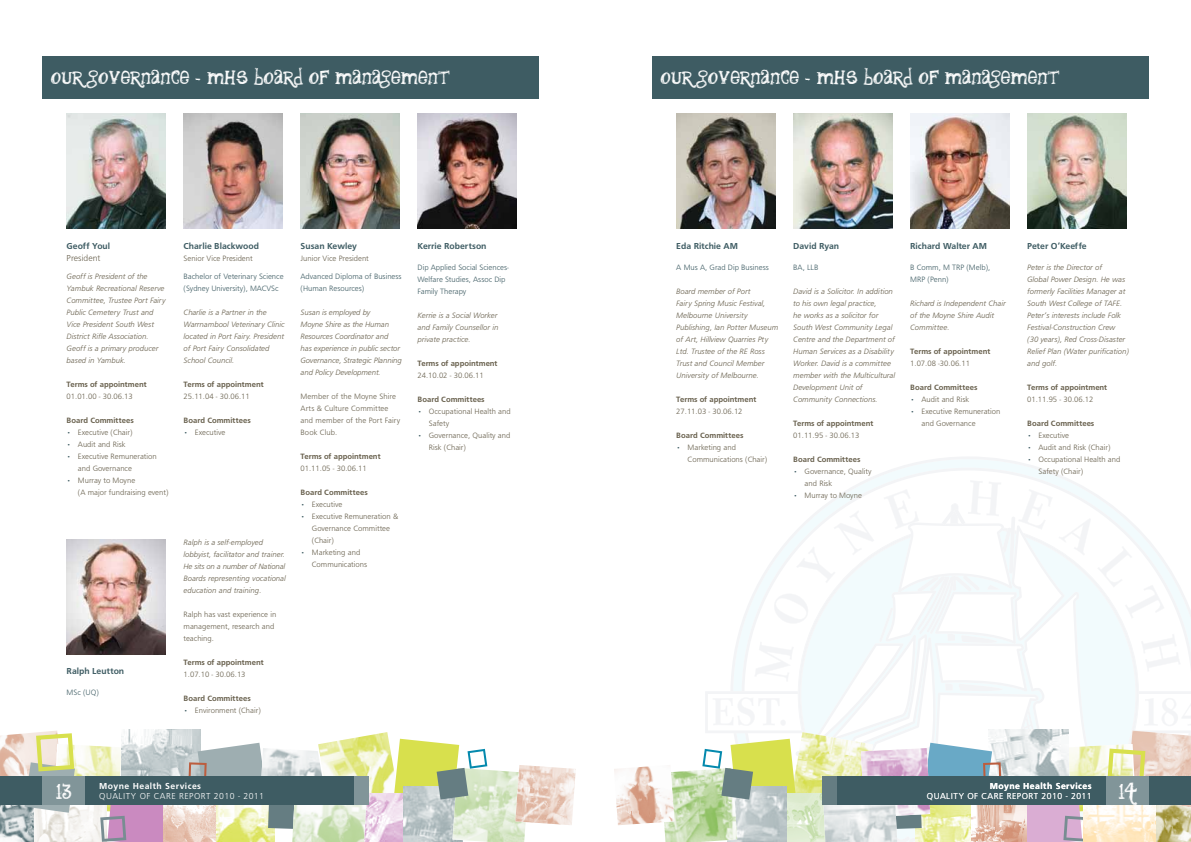
<style>
.page{position:relative;width:1191px;height:842px;background:#fff}
.page>*{position:absolute;margin:0;border:0;box-sizing:border-box;transform-origin:0 0}
.t1{font:23px "thequietscream";color:#fff}
.t2{font:18px "thequietscream";letter-spacing:.05em;color:#fff}
.t3{font:9px "Frugal Sans Bold DTC";color:#3e5c63}
.t4{font:9px "Frugal Sans Light DTC";letter-spacing:.05em;color:#fff}
.t5{font:9px "Frugal Sans Bold DTC";letter-spacing:.05em;color:#fff}
.t6{font:9px "Frugal Sans Light DTC";color:#68604d}
.t7{font:8px/12px "Frugal Sans Light Italic DTC";color:#68604d}
.t8{font:8px/12px "Frugal Sans Light DTC";color:#68604d}
.t9{font:8px "Frugal Sans Bold DTC";color:#68604d}
.t10{font:8px/12px "Frugal Sans Light DTC";color:#3e5c63}
.s1{color:#3e5c63}
</style>
<div class="page">
<svg style="left:898px;top:457px;width:141px;height:11px;fill:#f3fbfd"></svg>
<svg style="left:867px;top:468px;width:203px;height:12px;fill:#f5fbfd"></svg>
<img style="left:169px;top:730px;width:32px;height:47px">
<img style="left:169px;top:805px;width:19px;height:37px">
<svg style="left:0;top:730px;width:169px;height:112px"></svg>
<svg style="left:188px;top:732px;width:388px;height:110px"></svg>
<img style="left:292px;top:805px;width:74px;height:37px">
<svg style="left:614px;top:480px;width:577px;height:362px"></svg>
<img style="left:823px;top:805px;width:74px;height:37px">
<div style="left:835px;top:777px;width:356px;height:28px;background:#3e5c63"></div>
<div style="left:822px;top:777px;width:14px;height:28px;background:#657d82"></div>
<div style="left:652px;top:56px;width:496px;height:43px;background:#3e5c63"></div>
<img style="left:1027px;top:113px;width:99px;height:115px">
<img style="left:793px;top:113px;width:99px;height:115px">
<img style="left:910px;top:113px;width:99px;height:115px">
<img style="left:676px;top:113px;width:99px;height:115px">
<div style="left:1106px;top:777px;width:42px;height:28px;background:#819599"></div>
<div style="left:0;top:777px;width:356px;height:28px;background:#3e5c63"></div>
<div style="left:43px;top:777px;width:42px;height:28px;background:#819599"></div>
<div style="left:354px;top:777px;width:15px;height:28px;background:#819599"></div>
<div style="left:43px;top:56px;width:496px;height:43px;background:#3e5c63"></div>
<img style="left:417px;top:113px;width:100px;height:115px">
<img style="left:67px;top:113px;width:99px;height:115px">
<img style="left:184px;top:113px;width:99px;height:115px">
<img style="left:67px;top:540px;width:99px;height:114px">
<img style="left:300px;top:113px;width:100px;height:115px">
<h2 class="t2" style="left:51px;top:67px;width:400px">our governance - mhs board of management</h2>
<p class="t3" style="left:67px;top:241px;width:45px">geoff Youl</p>
<p class="t6" style="left:67px;top:253px;width:35px">President</p>
<p class="t7" style="left:67px;top:270px;width:100px">Geoff is President of the<br>Yambuk Recreational Reserve<br>Committee, Trustee Port Fairy<br>Public Cemetery Trust and<br>Vice President South West<br>District Rifle Association.<br>Geoff is a primary producer based in Yambuk.</p>
<p class="t9" style="left:67px;top:380px;width:82px">Terms of appointment</p>
<p class="t8" style="left:67px;top:390px;width:68px">01.01.00 - 30.06.13</p>
<p class="t9" style="left:67px;top:416px;width:69px">Board Committees</p>
<p class="t8" style="left:67px;top:426px;width:67px"><span class="s1">•</span> Executive (Chair)</p>
<p class="t8" style="left:67px;top:438px;width:60px"><span class="s1">•</span> Audit and Risk</p>
<p class="t8" style="left:78px;top:450px;width:80px;text-indent:-11px"><span class="s1">•</span> Executive Remuneration and Governance</p>
<p class="t8" style="left:78px;top:474px;width:92px;text-indent:-11px"><span class="s1">•</span> Murray to Moyne<br>(A major fundraising event)</p>
<p class="t3" style="left:67px;top:666px;width:59px">Ralph Leutton</p>
<p class="t10" style="left:67px;top:686px;width:34px">MSc (UQ)</p>
<p class="t3" style="left:184px;top:241px;width:77px">Charlie Blackwood</p>
<p class="t8" style="left:184px;top:252px;width:71px">Senior Vice President</p>
<p class="t10" style="left:184px;top:270px;width:101px">Bachelor of Veterinary Science (Sydney University), MACVSc</p>
<p class="t7" style="left:184px;top:306px;width:102px">Charlie is a Partner in the<br>Warrnambool Veterinary Clinic located in Port Fairy. President of Port Fairy Consolidated<br>School Council.</p>
<p class="t9" style="left:184px;top:380px;width:82px">Terms of appointment</p>
<p class="t8" style="left:184px;top:390px;width:68px">25.11.04 - 30.06.11</p>
<p class="t9" style="left:184px;top:416px;width:69px">Board Committees</p>
<p class="t8" style="left:184px;top:426px;width:43px"><span class="s1">•</span> Executive</p>
<p class="t7" style="left:184px;top:536px;width:104px">Ralph is a self-employed lobbyist, facilitator and trainer.<br>He sits on a number of National<br>Boards representing vocational education and training.</p>
<p class="t8" style="left:184px;top:608px;width:94px">Ralph has vast experience in management, research and teaching.</p>
<p class="t9" style="left:184px;top:658px;width:82px">Terms of appointment</p>
<p class="t8" style="left:184px;top:668px;width:63px">1.07.10 - 30.06.13</p>
<p class="t9" style="left:184px;top:694px;width:69px">Board Committees</p>
<p class="t8" style="left:184px;top:704px;width:79px"><span class="s1">•</span> Environment (Chair)</p>
<p class="t3" style="left:300px;top:241px;width:58px">Susan Kewley</p>
<p class="t8" style="left:300px;top:252px;width:70px">Junior Vice President</p>
<p class="t10" style="left:300px;top:270px;width:103px">Advanced Diploma of Business (Human Resources)</p>
<p class="t7" style="left:300px;top:306px;width:103px">Susan is employed by<br>Moyne Shire as the Human<br>Resources Coordinator and<br>has experience in public sector<br>Governance, Strategic Planning and Policy Development.</p>
<p class="t8" style="left:300px;top:390px;width:101px">Member of the Moyne Shire<br>Arts &amp; Culture Committee and member of the Port Fairy<br>Book Club.</p>
<p class="t9" style="left:300px;top:452px;width:82px">Terms of appointment</p>
<p class="t8" style="left:300px;top:462px;width:68px">01.11.05 - 30.06.11</p>
<p class="t9" style="left:300px;top:488px;width:69px">Board Committees</p>
<p class="t8" style="left:300px;top:498px;width:43px"><span class="s1">•</span> Executive</p>
<p class="t8" style="left:312px;top:510px;width:88px;text-indent:-11px"><span class="s1">•</span> Executive Remuneration &amp;<br>Governance Committee (Chair)</p>
<p class="t8" style="left:312px;top:546px;width:57px;text-indent:-11px"><span class="s1">•</span> Marketing and<br>Communications</p>
<p class="t3" style="left:417px;top:241px;width:71px">Kerrie Robertson</p>
<p class="t10" style="left:417px;top:261px;width:93px">Dip Applied Social Sciences-<br>Welfare Studies, Assoc Dip<br>Family Therapy</p>
<p class="t7" style="left:417px;top:309px;width:82px">Kerrie is a Social Worker and Family Counsellor in private practice.</p>
<p class="t9" style="left:417px;top:358px;width:82px">Terms of appointment</p>
<p class="t8" style="left:417px;top:369px;width:68px">24.10.02 - 30.06.11</p>
<p class="t9" style="left:417px;top:394px;width:69px">Board Committees</p>
<p class="t8" style="left:429px;top:405px;width:83px;text-indent:-11px"><span class="s1">•</span> Occupational Health and<br>Safety</p>
<p class="t8" style="left:429px;top:429px;width:83px;text-indent:-11px"><span class="s1">•</span> Governance, Quality and<br>Risk (Chair)</p>
<p class="t5" style="left:99px;top:780px;width:103px">Moyne Health Services</p>
<h1 class="t1" style="left:56px;top:778px;width:17px">13</h1>
<p class="t4" style="left:99px;top:791px;width:166px">QUALITY OF CARE REPORT 2010 - 2011</p>
<h2 class="t2" style="left:660px;top:67px;width:400px">our governance - mhs board of management</h2>
<p class="t3" style="left:676px;top:241px;width:63px">Eda Ritchie AM</p>
<p class="t10" style="left:676px;top:261px;width:94px">A Mus A, Grad Dip Business</p>
<p class="t7" style="left:676px;top:285px;width:103px">Board member of Port<br>Fairy Spring Music Festival,<br>Melbourne University<br>Publishing, Ian Potter Museum of Art, Hillview Quarries Pty<br>Ltd. Trustee of the RE Ross<br>Trust and Council Member<br>University of Melbourne.</p>
<p class="t9" style="left:676px;top:394px;width:82px">Terms of appointment</p>
<p class="t8" style="left:676px;top:405px;width:68px">27.11.03 - 30.06.12</p>
<p class="t9" style="left:676px;top:430px;width:69px">Board Committees</p>
<p class="t8" style="left:687px;top:441px;width:81px;text-indent:-11px"><span class="s1">•</span> Marketing and<br>Communications (Chair)</p>
<p class="t3" style="left:793px;top:241px;width:47px">david Ryan</p>
<p class="t10" style="left:793px;top:261px;width:27px">BA, LLB</p>
<p class="t7" style="left:793px;top:285px;width:103px">David is a Solicitor. In addition to his own legal practice,<br>he works as a solicitor for<br>South West Community Legal<br>Centre and the Department of<br>Human Services as a Disability<br>Worker. David is a committee member with the Multicultural<br>Development Unit of<br>Community Connections.</p>
<p class="t9" style="left:793px;top:418px;width:82px">Terms of appointment</p>
<p class="t8" style="left:793px;top:429px;width:68px">01.11.95 - 30.06.13</p>
<p class="t9" style="left:793px;top:454px;width:69px">Board Committees</p>
<p class="t8" style="left:804px;top:465px;width:68px;text-indent:-11px"><span class="s1">•</span> Governance, Quality and Risk</p>
<p class="t8" style="left:793px;top:489px;width:70px"><span class="s1">•</span> Murray to Moyne</p>
<p class="t3" style="left:910px;top:241px;width:78px">Richard Walter AM</p>
<p class="t10" style="left:910px;top:261px;width:82px">B Comm, M TRP (Melb),<br>MRP (Penn)</p>
<p class="t7" style="left:910px;top:297px;width:97px">Richard is Independent Chair of the Moyne Shire Audit<br>Committee.</p>
<p class="t9" style="left:910px;top:346px;width:82px">Terms of appointment</p>
<p class="t8" style="left:910px;top:357px;width:61px">1.07.08 -30.06.11</p>
<p class="t9" style="left:910px;top:382px;width:69px">Board Committees</p>
<p class="t8" style="left:910px;top:393px;width:60px"><span class="s1">•</span> Audit and Risk</p>
<p class="t8" style="left:921px;top:405px;width:80px;text-indent:-11px"><span class="s1">•</span> Executive Remuneration and Governance</p>
<p class="t3" style="left:1027px;top:241px;width:61px">Peter O’Keeffe</p>
<p class="t7" style="left:1027px;top:261px;width:103px">Peter is the Director of<br>Global Power Design. He was formerly Facilities Manager at<br>South West College of TAFE.<br>Peter’s interests include Folk<br>Festival-Construction Crew<br>(30 years), Red Cross-Disaster<br>Relief Plan (Water purification) and golf.</p>
<p class="t9" style="left:1027px;top:382px;width:82px">Terms of appointment</p>
<p class="t8" style="left:1027px;top:393px;width:68px">01.11.95 - 30.06.12</p>
<p class="t9" style="left:1027px;top:418px;width:69px">Board Committees</p>
<p class="t8" style="left:1027px;top:429px;width:43px"><span class="s1">•</span> Executive</p>
<p class="t8" style="left:1027px;top:441px;width:85px"><span class="s1">•</span> Audit and Risk (Chair)</p>
<p class="t8" style="left:1038px;top:453px;width:83px;text-indent:-11px"><span class="s1">•</span> Occupational Health and<br>Safety (Chair)</p>
<p class="t5" style="left:989px;top:780px;width:103px">Moyne Health Services</p>
<p class="t4" style="left:927px;top:791px;width:166px">QUALITY OF CARE REPORT 2010 - 2011</p>
<h1 class="t1" style="left:1118px;top:778px;width:20px">14</h1>
</div>
